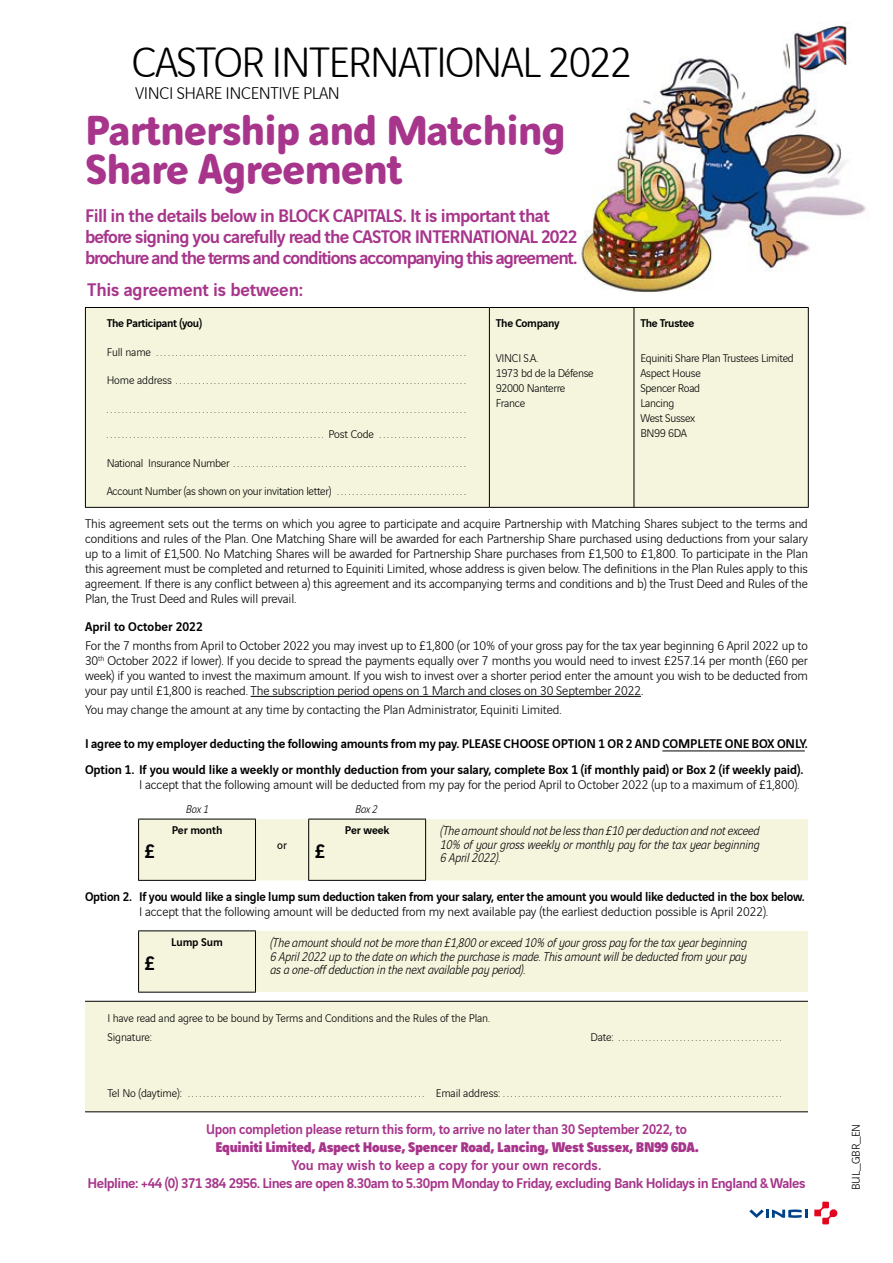
<style>
.page{position:relative;width:893px;height:1263px;background:#fff}
.page>*{position:absolute;margin:0;border:0;box-sizing:border-box;transform-origin:0 0}
.t1{font:700 45px/39px "Vinci Rounded";letter-spacing:-.02em;color:#a7358b}
.t2{font:300 45px "Vinci Rounded";letter-spacing:-.04em;color:#000}
.t3{font:500 21px "Vinci Sans";color:#000}
.t4{font:500 19.5px/21px "Vinci Sans";letter-spacing:-.04em;color:#a7358b}
.t5{font:500 19.5px "Vinci Sans";letter-spacing:-.01em;color:#a7358b}
.t6{font:300 18px "Vinci Rounded";letter-spacing:-.025em;color:#000}
.t7{font:500 15px/18px "Vinci Sans";letter-spacing:-.03em;color:#a7358b;text-align:center}
.t8{font:500 15px "Vinci Sans";letter-spacing:-.03em;color:#a7358b;scale:.95 1}
.t9{font:900 15px "Vinci Sans";letter-spacing:-.02em;color:#a7358b;scale:.95 1}
.t10{font:300 13.5px/15px "Vinci Sans";letter-spacing:-.01em;color:#000;text-align:justify}
.t11{font:500 13.5px/26.2px "Vinci Sans";letter-spacing:-.01em;color:#000}
.t12{font:italic 300 13.5px/13.5px "Vinci Sans";letter-spacing:-.01em;color:#000;text-align:justify}
.t13{font:300 12px/15px "Vinci Sans";letter-spacing:-.025em;color:#000}
.t14{font:500 12px "Vinci Sans";letter-spacing:-.025em;color:#000}
.t15{font:italic 300 12px "Vinci Sans";letter-spacing:-.02em;color:#000}
.t16{font:12px "Vinci Sans";color:#000}
.t17{font:300 10.5px "Vinci Sans";color:#000}
.s1{font-size:12px}
.s2{font-size:10.5px}
</style>
<div class="page">
<svg style="left:749px;top:1209px;width:59px;height:9px"></svg>
<svg style="left:814px;top:1202px;width:23px;height:22px"></svg>
<img style="left:579px;top:43px;width:287px;height:250px">
<img style="left:791px;top:23px;width:65px;height:54px">
<div style="left:86px;top:308px;width:722px;height:199px;background:#f5f5de"></div>
<hr style="left:85px;top:308px;width:1px;height:199px;background:#000">
<hr style="left:489px;top:308px;width:1px;height:199px;background:#000">
<hr style="left:634px;top:308px;width:1px;height:199px;background:#000">
<hr style="left:808px;top:308px;width:1px;height:199px;background:#000">
<hr style="left:85px;top:307px;width:404px;height:1px;background:#000">
<hr style="left:489px;top:307px;width:145px;height:1px;background:#000">
<hr style="left:634px;top:307px;width:175px;height:1px;background:#000">
<hr style="left:85px;top:507px;width:404px;height:1px;background:#000">
<hr style="left:489px;top:507px;width:145px;height:1px;background:#000">
<hr style="left:634px;top:507px;width:175px;height:1px;background:#000">
<hr style="left:251px;top:696px;width:390px;height:1px;background:#000">
<hr style="left:662px;top:751px;width:143px;height:1px;background:#000">
<div style="left:139px;top:819px;width:669px;height:61px;background:#f5f5de"></div>
<hr style="left:138px;top:819px;width:118px;height:1px;background:#000">
<hr style="left:138px;top:819px;width:1px;height:61px;background:#000">
<hr style="left:308px;top:819px;width:118px;height:1px;background:#000">
<hr style="left:138px;top:880px;width:118px;height:1px;background:#000">
<hr style="left:308px;top:880px;width:118px;height:1px;background:#000">
<hr style="left:255px;top:819px;width:1px;height:61px;background:#000">
<hr style="left:308px;top:819px;width:1px;height:61px;background:#000">
<hr style="left:425px;top:819px;width:1px;height:61px;background:#000">
<div style="left:139px;top:931px;width:669px;height:61px;background:#f5f5de"></div>
<hr style="left:138px;top:930px;width:118px;height:1px;background:#000">
<hr style="left:138px;top:931px;width:1px;height:61px;background:#000">
<hr style="left:138px;top:992px;width:118px;height:1px;background:#000">
<hr style="left:255px;top:931px;width:1px;height:61px;background:#000">
<div style="left:85px;top:1001px;width:723px;height:111px;background:#f5f5de"></div>
<hr style="left:85px;top:1001px;width:723px;height:1px;background:#000">
<hr style="left:85px;top:1111px;width:723px;height:1px;background:#000">
<h1 class="t2" style="left:132px;top:31px;width:502px">CASTOR INTERNATIONAL 2022</h1>
<h3 class="t6" style="left:135px;top:80px;width:207px">VINCI SHARE INCENTIVE PLAN</h3>
<h1 class="t1" style="left:85px;top:107px;width:482px">Partnership and Matching<br>Share Agreement</h1>
<h3 class="t4" style="left:85px;top:204px;width:494px">Fill in the details below in BLOCK CAPITALS. It is important that before signing you carefully read the CASTOR INTERNATIONAL 2022 brochure and the terms and conditions accompanying this agreement.</h3>
<h3 class="t5" style="left:87px;top:275px;width:218px">This agreement is between:</h3>
<p class="t14" style="left:107px;top:314px;width:97px">The Participant (you)</p>
<p class="t17" style="left:107px;top:345px;width:357px"><span class="s1">Full name</span> . . . . . . . . . . . . . . . . . . . . . . . . . . . . . . . . . . . . . . . . . . . . . . . . . . . . . . . . . . . . . . . . . . . . . . . . . . . . . . . .</p>
<p class="t17" style="left:107px;top:373px;width:357px"><span class="s1">Home address</span> . . . . . . . . . . . . . . . . . . . . . . . . . . . . . . . . . . . . . . . . . . . . . . . . . . . . . . . . . . . . . . . . . . . . . . . . . . .</p>
<p class="t17" style="left:107px;top:402px;width:360px">..............................................................................................</p>
<p class="t17" style="left:107px;top:427px;width:357px">......................................................... <span class="s1">Post Code</span> . . . . . . . . . . . . . . . . . . . . . .</p>
<p class="t17" style="left:107px;top:456px;width:357px"><span class="s1">National Insurance Number</span> . . . . . . . . . . . . . . . . . . . . . . . . . . . . . . . . . . . . . . . . . . . . . . . . . . . . . . . . . . . .</p>
<p class="t13" style="left:107px;top:483px;width:357px">Account Number (as shown on your invitation letter) <span class="s2">. . . . . . . . . . . . . . . . . . . . . . . . . . . . . . . . .</span></p>
<p class="t14" style="left:496px;top:314px;width:65px">The Company</p>
<p class="t13" style="left:496px;top:349px;width:99px">VINCI S.A.<br>1973 bd de la Défense<br>92000 Nanterre<br>France</p>
<p class="t14" style="left:640px;top:314px;width:55px">The Trustee</p>
<p class="t13" style="left:640px;top:349px;width:155px">Equiniti Share Plan Trustees Limited<br>Aspect House<br>Spencer Road<br>Lancing<br>West Sussex<br>BN99 6DA</p>
<p class="t10" style="left:85px;top:515px;width:724px">This agreement sets out the terms on which you agree to participate and acquire Partnership with Matching Shares subject to the terms and conditions and rules of the Plan. One Matching Share will be awarded for each Partnership Share purchased using deductions from your salary up to a limit of £1,500. No Matching Shares will be awarded for Partnership Share purchases from £1,500 to £1,800. To participate in the Plan this agreement must be completed and returned to Equiniti Limited, whose address is given below. The definitions in the Plan Rules apply to this agreement. If there is any conflict between a) this agreement and its accompanying terms and conditions and b) the Trust Deed and Rules of the Plan, the Trust Deed and Rules will prevail.</p>
<p class="t11" style="left:85px;top:612px;width:119px">April to October 2022</p>
<p class="t10" style="left:85px;top:637px;width:724px">For the 7 months from April to October 2022 you may invest up to £1,800 (or 10% of your gross pay for the tax year beginning 6 April 2022 up to 30<sup>th</sup> October 2022 if lower). If you decide to spread the payments equally over 7 months you would need to invest £257.14 per month (£60 per week) if you wanted to invest the maximum amount. If you wish to invest over a shorter period enter the amount you wish to be deducted from your pay until £1,800 is reached. The subscription period opens on 1 March and closes on 30 September 2022.</p>
<p class="t10" style="left:85px;top:701px;width:477px">You may change the amount at any time by contacting the Plan Administrator, Equiniti Limited.</p>
<p class="t11" style="left:85px;top:729px;width:724px">I agree to my employer deducting the following amounts from my pay. PLEASE CHOOSE OPTION 1 OR 2 AND COMPLETE ONE BOX ONLY.<br>Option 1. If you would like a weekly or monthly deduction from your salary, complete Box 1 (if monthly paid) or Box 2 (if weekly paid).</p>
<p class="t10" style="left:139px;top:776px;width:661px">I accept that the following amount will be deducted from my pay for the period April to October 2022 (up to a maximum of £1,800).</p>
<p class="t15" style="left:186px;top:800px;width:24px">Box 1</p>
<p class="t15" style="left:355px;top:800px;width:24px">Box 2</p>
<p class="t14" style="left:172px;top:821px;width:52px">Per month</p>
<h2 class="t3" style="left:145px;top:835px;width:12px">£</h2>
<p class="t16" style="left:277px;top:836px;width:11px">or</p>
<p class="t12" style="left:440px;top:823px;width:321px">(The amount should not be less than £10 per deduction and not exceed 10% of your gross weekly or monthly pay for the tax year beginning 6 April 2022).</p>
<p class="t11" style="left:85px;top:882px;width:721px">Option 2. If you would like a single lump sum deduction taken from your salary, enter the amount you would like deducted in the box below.</p>
<p class="t10" style="left:139px;top:903px;width:629px">I accept that the following amount will be deducted from my next available pay (the earliest deduction possible is April 2022).</p>
<p class="t14" style="left:171px;top:933px;width:53px">Lump Sum</p>
<h2 class="t3" style="left:145px;top:947px;width:12px">£</h2>
<p class="t14" style="left:345px;top:821px;width:46px">Per week</p>
<h2 class="t3" style="left:315px;top:835px;width:12px">£</h2>
<p class="t12" style="left:270px;top:935px;width:478px">(The amount should not be more than £1,800 or exceed 10% of your gross pay for the tax year beginning 6 April 2022 up to the date on which the purchase is made. This amount will be deducted from your pay as a one-off deduction in the next available pay period).</p>
<p class="t13" style="left:107px;top:1007px;width:383px;line-height:19.5px">I have read and agree to be bound by Terms and Conditions and the Rules of the Plan.<br>Signature:</p>
<p class="t17" style="left:590px;top:1030px;width:189px"><span class="s1">Date:</span> . . . . . . . . . . . . . . . . . . . . . . . . . . . . . . . . . . . . . . . . . .</p>
<p class="t17" style="left:107px;top:1086px;width:672px"><span class="s1">Tel No (daytime):</span> . . . . . . . . . . . . . . . . . . . . . . . . . . . . . . . . . . . . . . . . . . . . . . . . . . . . . . . . . . . . . . <span class="s1">Email address:</span> . . . . . . . . . . . . . . . . . . . . . . . . . . . . . . . . . . . . . . . . . . . . . . . . . . . . . . . . . . . . . . . . . . . . . . . .</p>
<p class="t8" style="left:206px;top:1117px;width:508px">Upon completion please return this form, to arrive no later than 30 September 2022, to</p>
<p class="t9" style="left:215px;top:1134px;width:510px">Equiniti Limited, Aspect House, Spencer Road, Lancing, West Sussex, BN99 6DA.</p>
<p class="t7" style="left:87px;top:1155px;width:719px">You may wish to keep a copy for your own records.<br>Helpline: +44 (0) 371 384 2956. Lines are open 8.30am to 5.30pm Monday to Friday, excluding Bank Holidays in England &amp; Wales</p>
<p class="t13" style="left:847px;top:1190px;width:68px;rotate:-90deg">BUL_GBR_EN</p>
</div>
